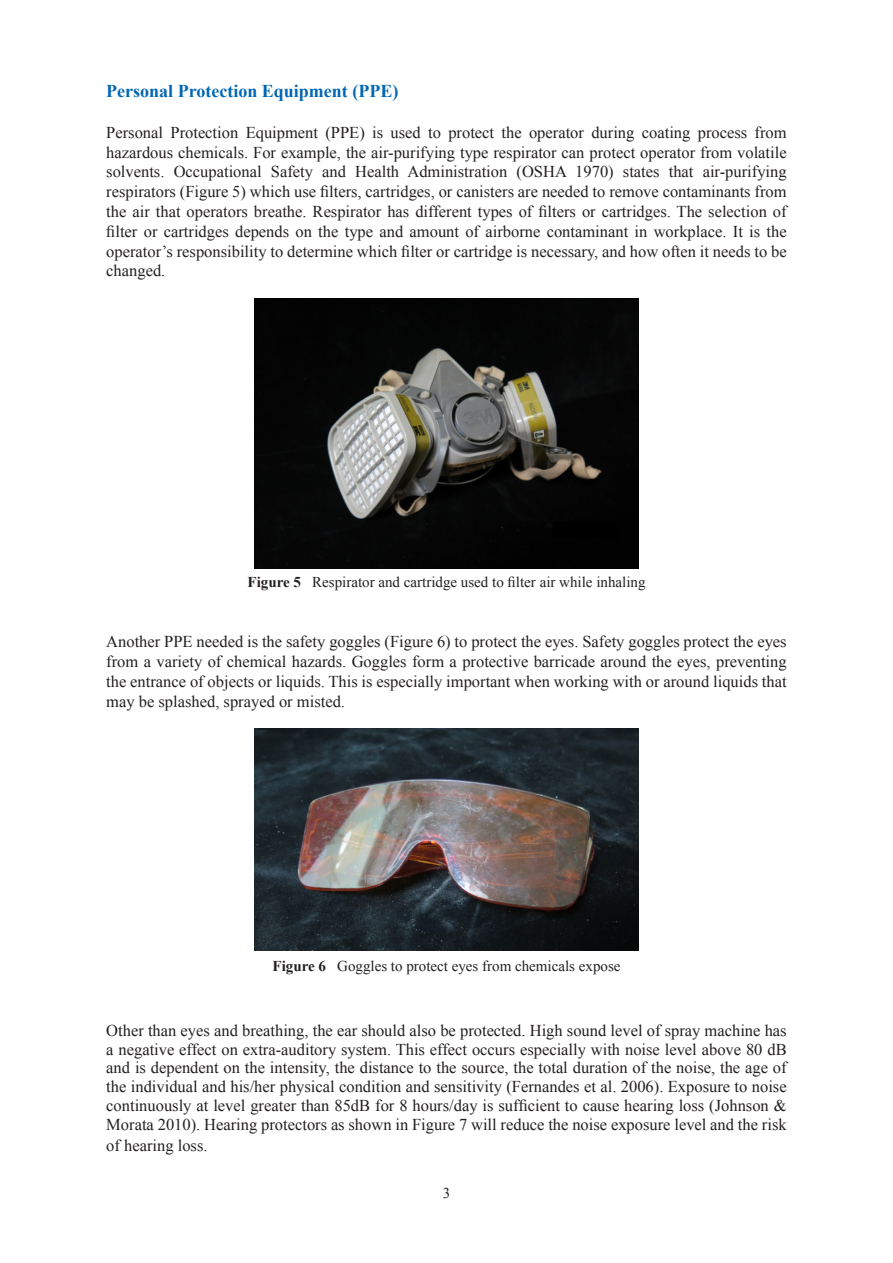
<style>
.page{position:relative;width:893px;height:1263px;background:#fff}
.page>*{position:absolute;margin:0;border:0;box-sizing:border-box;transform-origin:0 0}
.t1{font:700 18px "Times New Roman";color:#0166b3}
.HTML_Preformatted{font:16.5px/19.8px "Times New Roman";color:#231f20;text-align:justify}
.t2{font:15px "Times New Roman";color:#231f20}
.s1{font-weight:700}
</style>
<div class="page">
<img style="left:254px;top:298px;width:385px;height:270px">
<img style="left:254px;top:728px;width:385px;height:223px">
<p class="t1" style="left:106px;top:79px;width:294px">Personal Protection Equipment (PPE)</p>
<p class="HTML_Preformatted" style="left:106px;top:122px;width:682px">Personal Protection Equipment (PPE) is used to protect the operator during coating process from hazardous chemicals. For example, the air-purifying type respirator can protect operator from volatile solvents. Occupational Safety and Health Administration (OSHA 1970) states that air-purifying respirators (Figure 5) which use filters, cartridges, or canisters are needed to remove contaminants from the air that operators breathe. Respirator has different types of filters or cartridges. The selection of filter or cartridges depends on the type and amount of airborne contaminant in workplace. It is the operator’s responsibility to determine which filter or cartridge is necessary, and how often it needs to be changed.</p>
<p class="t2" style="left:247px;top:572px;width:400px"><span class="s1">Figure 5</span> Respirator and cartridge used to filter air while inhaling</p>
<p class="HTML_Preformatted" style="left:106px;top:631px;width:682px">Another PPE needed is the safety goggles (Figure 6) to protect the eyes. Safety goggles protect the eyes from a variety of chemical hazards. Goggles form a protective barricade around the eyes, preventing the entrance of objects or liquids. This is especially important when working with or around liquids that may be splashed, sprayed or misted.</p>
<p class="t2" style="left:272px;top:955px;width:349px"><span class="s1">Figure 6</span> Goggles to protect eyes from chemicals expose</p>
<p class="HTML_Preformatted" style="left:106px;top:1020px;width:682px;line-height:18.9px">Other than eyes and breathing, the ear should also be protected. High sound level of spray machine has a negative effect on extra-auditory system. This effect occurs especially with noise level above 80 dB and is dependent on the intensity, the distance to the source, the total duration of the noise, the age of the individual and his/her physical condition and sensitivity (Fernandes et al. 2006). Exposure to noise continuously at level greater than 85dB for 8 hours/day is sufficient to cause hearing loss (Johnson &amp; Morata 2010). Hearing protectors as shown in Figure 7 will reduce the noise exposure level and the risk</p>
<p class="HTML_Preformatted" style="left:106px;top:1135px;width:103px">of hearing loss.</p>
<p class="t2" style="left:443px;top:1183px;width:9px">3</p>
</div>
